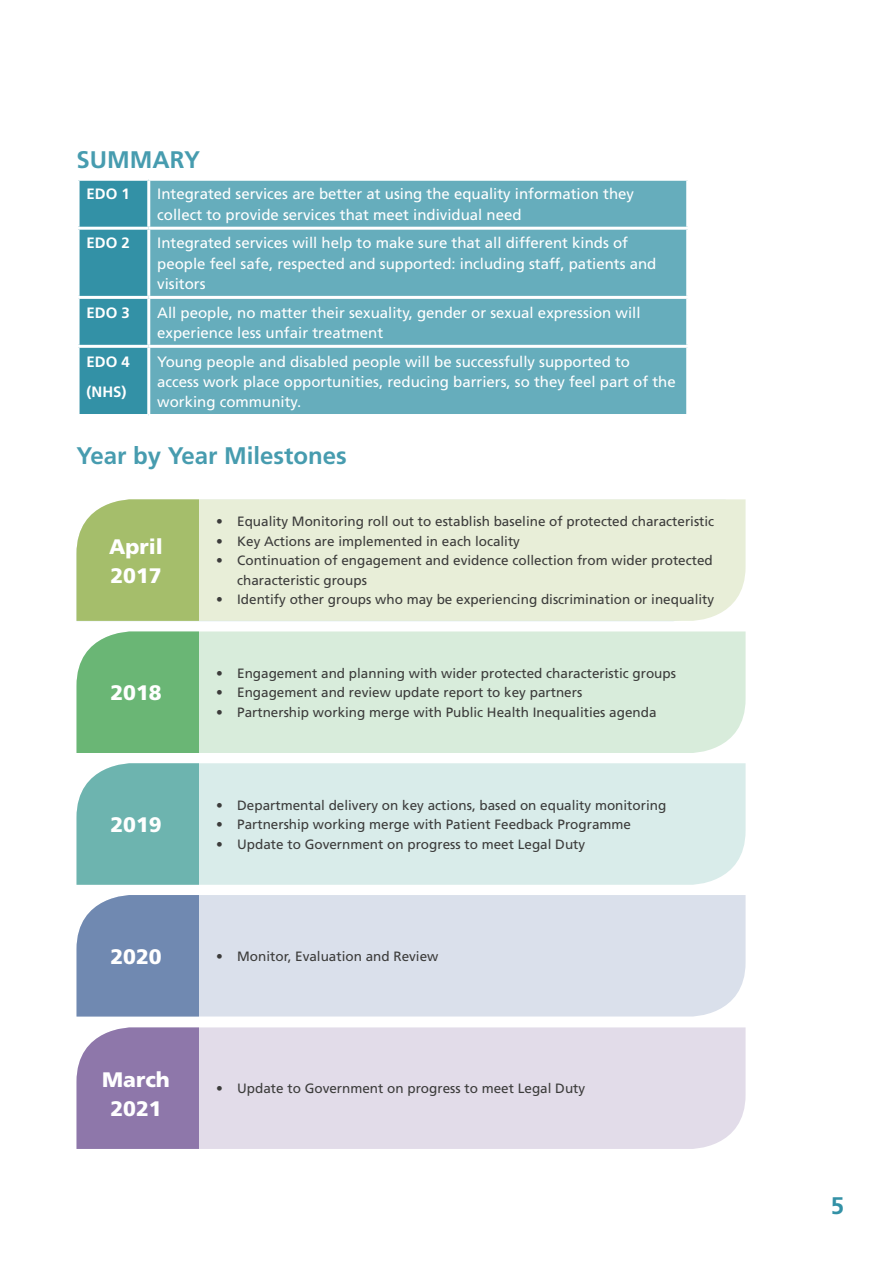
<style>
.page{position:relative;width:893px;height:1263px;background:#fff}
.page>*{position:absolute;margin:0;border:0;box-sizing:border-box;transform-origin:0 0}
.t1{font:700 24px "Frutiger";color:#479caf}
.t2{font:700 24px "Frutiger";color:#3391a6}
.t3{font:900 21px/29.5px "Frutiger";color:#fff}
.t4{font:15px/20.2px "Frutiger";color:#fff}
.t5{font:700 15px/30.9px "Frutiger";color:#fff}
.t6{font:13.5px/19.5px "Frutiger";color:#3c3c3b}
</style>
<div class="page">
<div style="left:199px;top:499px;width:547px;height:122px;background:#e8eed8"></div>
<div style="left:77px;top:499px;width:122px;height:122px;background:#a5be6b"></div>
<div style="left:199px;top:631px;width:547px;height:122px;background:#d8ecdb"></div>
<div style="left:77px;top:631px;width:122px;height:122px;background:#6ab675"></div>
<div style="left:199px;top:763px;width:547px;height:122px;background:#d9ecea"></div>
<div style="left:77px;top:763px;width:122px;height:122px;background:#6db4af"></div>
<div style="left:199px;top:895px;width:547px;height:121px;background:#dae0eb"></div>
<div style="left:77px;top:895px;width:122px;height:121px;background:#7089b1"></div>
<div style="left:199px;top:1027px;width:547px;height:122px;background:#e2dce9"></div>
<div style="left:77px;top:1027px;width:122px;height:122px;background:#8e77aa"></div>
<div style="left:80px;top:181px;width:67px;height:233px;background:#3391a6"></div>
<div style="left:150px;top:181px;width:536px;height:233px;background:#66adbc"></div>
<hr style="left:77px;top:227px;width:72px;height:3px;background:#fff">
<hr style="left:149px;top:227px;width:540px;height:3px;background:#fff">
<hr style="left:77px;top:296px;width:72px;height:3px;background:#fff">
<hr style="left:149px;top:296px;width:540px;height:3px;background:#fff">
<hr style="left:77px;top:345px;width:72px;height:3px;background:#fff">
<hr style="left:149px;top:345px;width:540px;height:3px;background:#fff">
<h1 class="t1" style="left:77px;top:145px;width:125px">SUMMARY</h1>
<p class="t5" style="left:87px;top:179px;width:45px">EDO 1</p>
<p class="t4" style="left:157px;top:184px;width:478px">Integrated services are better at using the equality information they collect to provide services that meet individual need</p>
<p class="t5" style="left:87px;top:228px;width:45px">EDO 2</p>
<p class="t4" style="left:157px;top:233px;width:501px">Integrated services will help to make sure that all different kinds of people feel safe, respected and supported: including staff, patients and visitors</p>
<p class="t5" style="left:87px;top:297px;width:45px">EDO 3</p>
<p class="t4" style="left:157px;top:302px;width:485px">All people, no matter their sexuality, gender or sexual expression will experience less unfair treatment</p>
<p class="t5" style="left:87px;top:346px;width:45px">EDO 4 (NHS)</p>
<p class="t4" style="left:157px;top:351px;width:520px">Young people and disabled people will be successfully supported to<br>access work place opportunities, reducing barriers, so they feel part of the working community.</p>
<h1 class="t1" style="left:77px;top:441px;width:272px">Year by Year Milestones</h1>
<h2 class="t3" style="left:109px;top:531px;width:55px">April<br>2017</h2>
<h2 class="t3" style="left:110px;top:678px;width:53px">2018</h2>
<h2 class="t3" style="left:110px;top:810px;width:53px">2019</h2>
<h2 class="t3" style="left:110px;top:941px;width:53px">2020</h2>
<h2 class="t3" style="left:102px;top:1064px;width:69px;text-align:center">March<br>2021</h2>
<p class="t6" style="left:216px;top:512px;width:500px">• Equality Monitoring roll out to establish baseline of protected characteristic</p>
<p class="t6" style="left:216px;top:531px;width:305px">• Key Actions are implemented in each locality</p>
<p class="t6" style="left:237px;top:551px;width:477px;text-indent:-21px">• Continuation of engagement and evidence collection from wider protected characteristic groups</p>
<p class="t6" style="left:216px;top:590px;width:500px">• Identify other groups who may be experiencing discrimination or inequality</p>
<p class="t6" style="left:216px;top:663px;width:461px">• Engagement and planning with wider protected characteristic groups</p>
<p class="t6" style="left:216px;top:683px;width:368px">• Engagement and review update report to key partners</p>
<p class="t6" style="left:216px;top:702px;width:442px">• Partnership working merge with Public Health Inequalities agenda</p>
<p class="t6" style="left:216px;top:795px;width:452px">• Departmental delivery on key actions, based on equality monitoring</p>
<p class="t6" style="left:216px;top:815px;width:416px">• Partnership working merge with Patient Feedback Programme</p>
<p class="t6" style="left:216px;top:834px;width:371px">• Update to Government on progress to meet Legal Duty</p>
<p class="t6" style="left:216px;top:946px;width:224px">• Monitor, Evaluation and Review</p>
<p class="t6" style="left:216px;top:1079px;width:371px">• Update to Government on progress to meet Legal Duty</p>
<h1 class="t2" style="left:831px;top:1191px;width:15px">5</h1>
</div>
